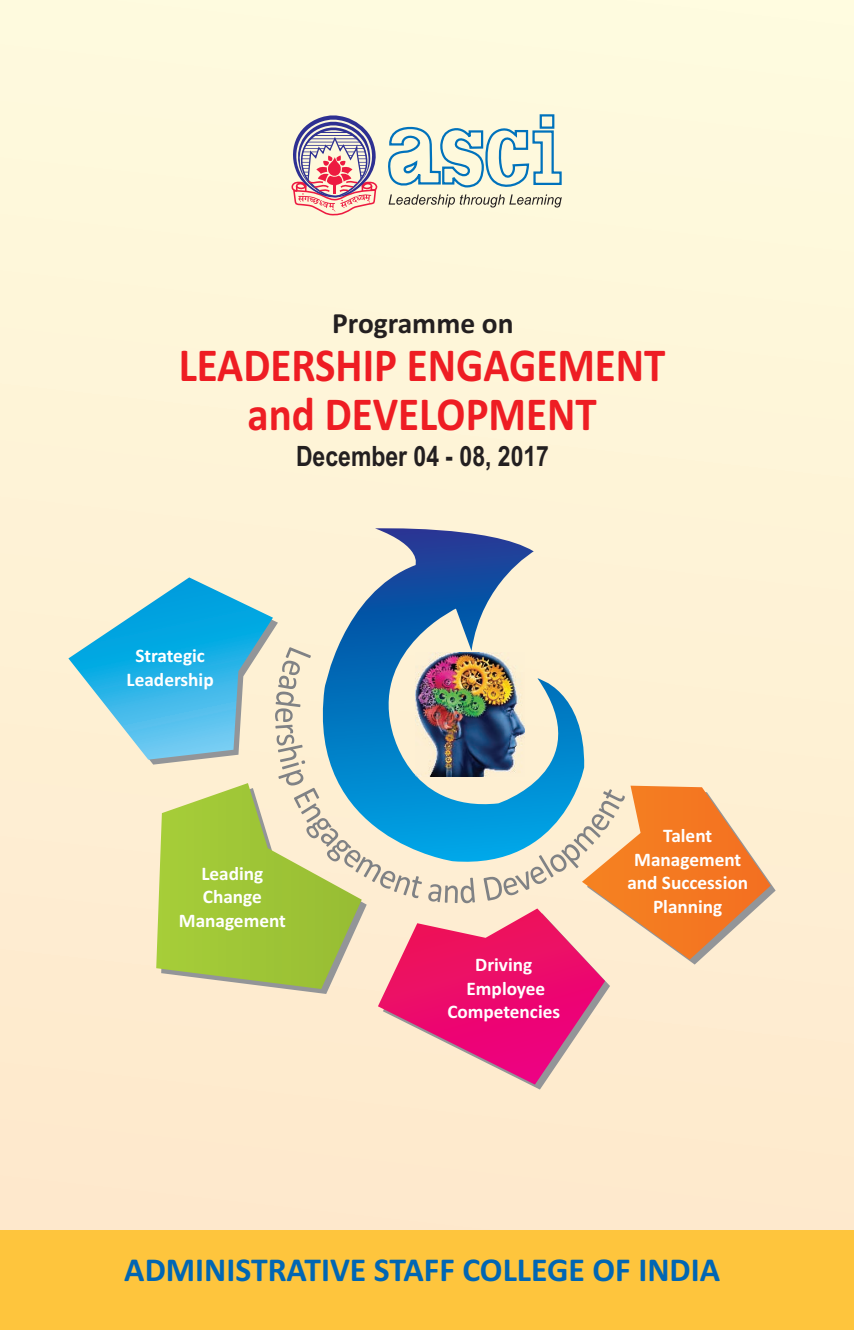
<style>
.page{position:relative;width:854px;height:1330px;background:#fff}
.page>*{position:absolute;margin:0;border:0;box-sizing:border-box;transform-origin:0 0}
.t1{font:700 47.6px/48.8px "Calibri";color:#ee1d23;text-align:center;scale:.9 1}
.t2{font:700 33.6px "Calibri";color:#0166b3}
.t3{font:700 29.4px "Calibri";color:#231f20}
.t4{font:700 28px "Arial Narrow";color:#231f20}
.t5{font:700 19.25px/23.4px "Calibri";color:#fff;text-align:center}
</style>
<div class="page">
<div style="left:0;top:0;width:853px;height:1329px;background:#fef5d9"></div>
<div style="left:0;top:1230px;width:853px;height:99px;background:#fec53d"></div>
<svg style="left:375px;top:528px;width:159px;height:49px"></svg>
<svg style="left:68px;top:577px;width:707px;height:512px"></svg>
<img style="left:415px;top:653px;width:109px;height:124px">
<svg style="left:291px;top:115px;width:271px;height:100px"></svg>
<h3 class="t3" style="left:332px;top:311px;width:183px">Programme on</h3>
<h1 class="t1" style="left:179px;top:344px;width:542px">LEADERSHIP ENGAGEMENT and DEVELOPMENT</h1>
<h3 class="t4" style="left:296px;top:445px;width:254px">December 04 - 08, 2017</h3>
<p class="t5" style="left:126px;top:645px;width:89px">Strategic<br>Leadership</p>
<p class="t5" style="left:179px;top:863px;width:108px">Leading<br>Change<br>Management</p>
<p class="t5" style="left:447px;top:954px;width:114px">Driving<br>Employee<br>Competencies</p>
<p class="t5" style="left:627px;top:825px;width:122px">Talent<br>Management and Succession<br>Planning</p>
<h2 class="t2" style="left:124px;top:1255px;width:597px">ADMINISTRATIVE STAFF COLLEGE OF INDIA</h2>
</div>
